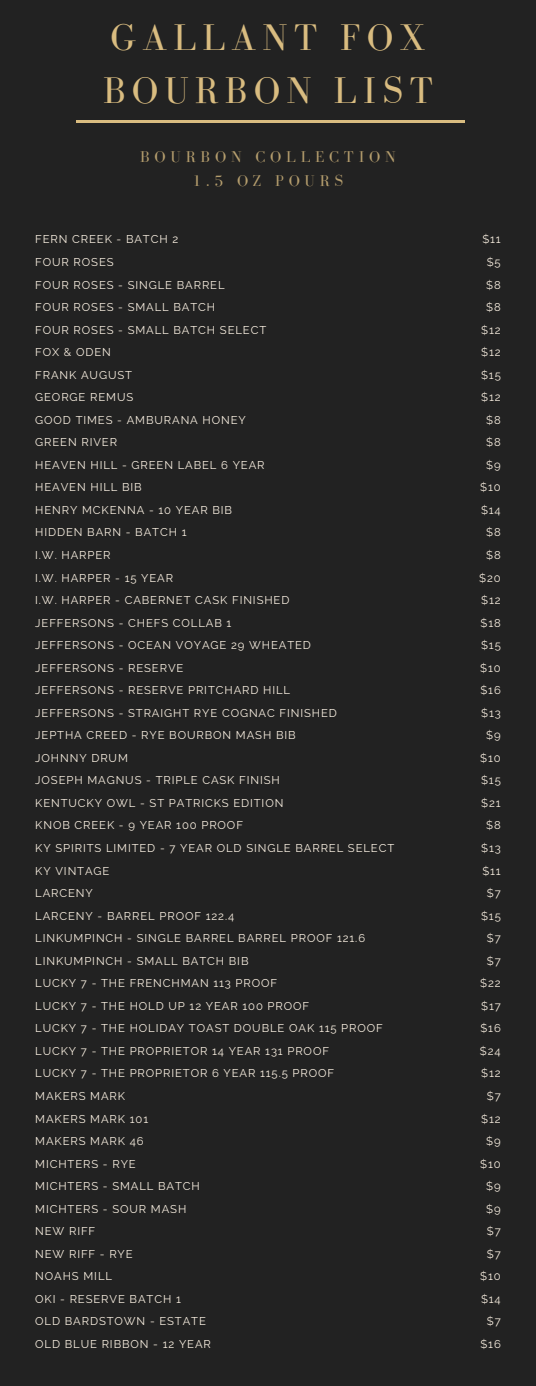
<style>
.page{position:relative;width:536px;height:1386px;background:#222}
.page>*{position:absolute;margin:0;border:0;box-sizing:border-box;transform-origin:0 0}
.t1{font:38.15px/53.2px "Bodoni FLF";letter-spacing:.16em;color:#d9bc80}
.t2{font:16.1px/23.6px "Bodoni FLF";letter-spacing:.3em;color:#d9bc80;text-align:center}
.t3{font:11.2px/22.6px "Raleway";letter-spacing:.08em;color:#f8eee0}
</style>
<div class="page">
<hr style="left:76px;top:120px;width:389px;height:3px;background:#d9bc80">
<h1 class="t1" style="left:103px;top:11px;width:331px">GALLANT FOX<br>BOURBON LIST</h1>
<h2 class="t2" style="left:140px;top:145px;width:257px">BOURBON COLLECTION<br>1.5 OZ POURS</h2>
<p class="t3" style="left:35px;top:228px;width:360px">FERN CREEK - BATCH 2<br>FOUR ROSES<br>FOUR ROSES - SINGLE BARREL<br>FOUR ROSES - SMALL BATCH<br>FOUR ROSES - SMALL BATCH SELECT<br>FOX &amp; ODEN<br>FRANK AUGUST<br>GEORGE REMUS<br>GOOD TIMES - AMBURANA HONEY<br>GREEN RIVER<br>HEAVEN HILL - GREEN LABEL 6 YEAR<br>HEAVEN HILL BIB<br>HENRY MCKENNA - 10 YEAR BIB<br>HIDDEN BARN - BATCH 1<br>I.W. HARPER<br>I.W. HARPER - 15 YEAR<br>I.W. HARPER - CABERNET CASK FINISHED<br>JEFFERSONS - CHEFS COLLAB 1<br>JEFFERSONS - OCEAN VOYAGE 29 WHEATED<br>JEFFERSONS - RESERVE<br>JEFFERSONS - RESERVE PRITCHARD HILL<br>JEFFERSONS - STRAIGHT RYE COGNAC FINISHED<br>JEPTHA CREED - RYE BOURBON MASH BIB<br>JOHNNY DRUM<br>JOSEPH MAGNUS - TRIPLE CASK FINISH<br>KENTUCKY OWL - ST PATRICKS EDITION<br>KNOB CREEK - 9 YEAR 100 PROOF<br>KY SPIRITS LIMITED - 7 YEAR OLD SINGLE BARREL SELECT<br>KY VINTAGE<br>LARCENY<br>LARCENY - BARREL PROOF 122.4<br>LINKUMPINCH - SINGLE BARREL BARREL PROOF 121.6<br>LINKUMPINCH - SMALL BATCH BIB<br>LUCKY 7 - THE FRENCHMAN 113 PROOF<br>LUCKY 7 - THE HOLD UP 12 YEAR 100 PROOF<br>LUCKY 7 - THE HOLIDAY TOAST DOUBLE OAK 115 PROOF<br>LUCKY 7 - THE PROPRIETOR 14 YEAR 131 PROOF<br>LUCKY 7 - THE PROPRIETOR 6 YEAR 115.5 PROOF<br>MAKERS MARK<br>MAKERS MARK 101<br>MAKERS MARK 46<br>MICHTERS - RYE<br>MICHTERS - SMALL BATCH<br>MICHTERS - SOUR MASH<br>NEW RIFF<br>NEW RIFF - RYE<br>NOAHS MILL<br>OKI - RESERVE BATCH 1<br>OLD BARDSTOWN - ESTATE<br>OLD BLUE RIBBON - 12 YEAR</p>
<p class="t3" style="left:479px;top:228px;width:23px;text-align:right">$11 $5 $8 $8 $12 $12 $15 $12 $8 $8 $9 $10 $14 $8 $8 $20 $12 $18 $15 $10 $16 $13 $9 $10 $15 $21 $8 $13 $11 $7 $15 $7 $7 $22 $17 $16 $24 $12 $7 $12 $9 $10 $9 $9 $7 $7 $10 $14 $7 $16</p>
</div>
